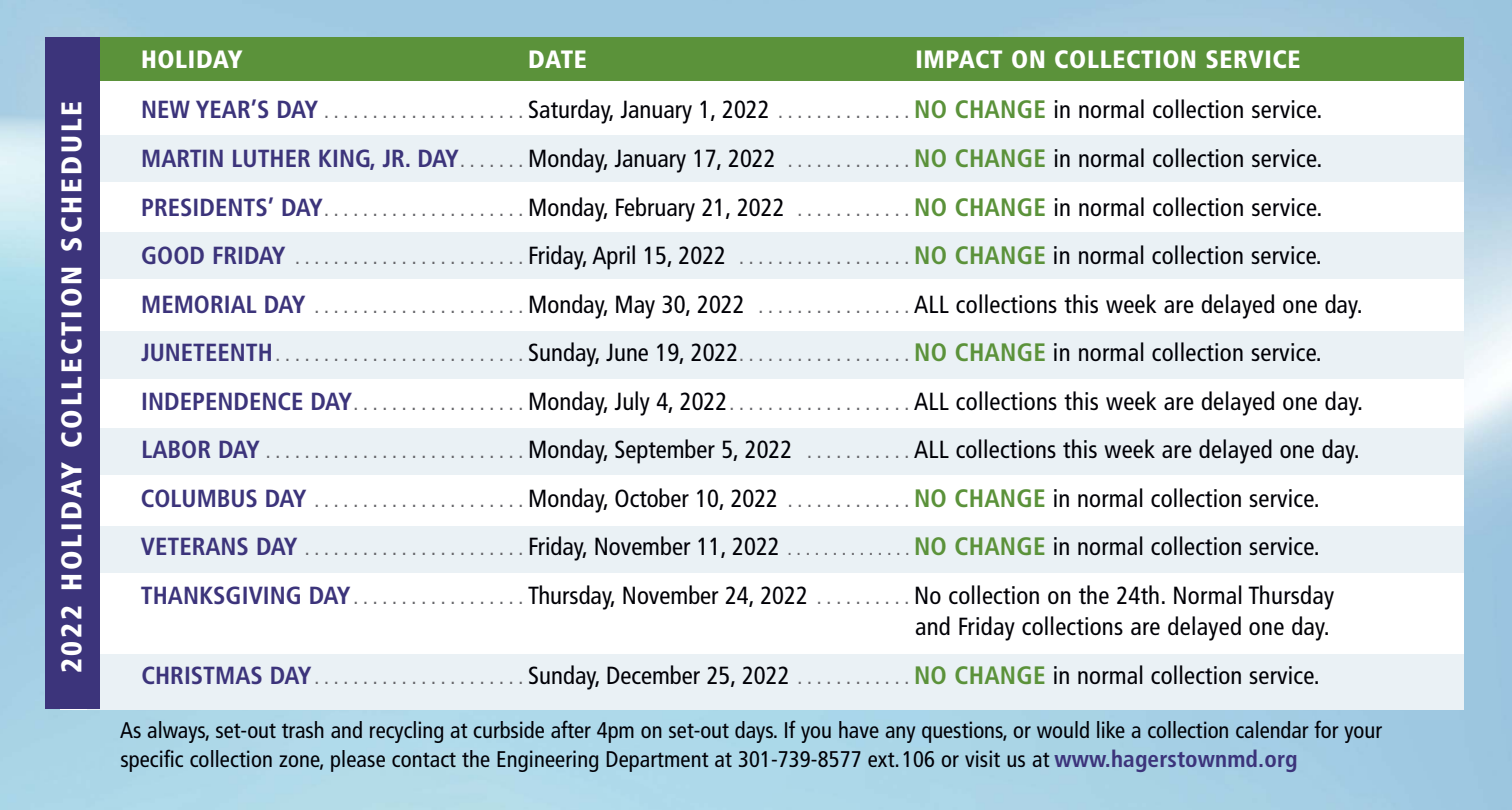
<style>
.page{position:relative;width:1512px;height:810px;background:#fff}
.page>*{position:absolute;margin:0;border:0;box-sizing:border-box;transform-origin:0 0}
.t1{font:900 condensed 28.5px "Frutiger";letter-spacing:.105em;color:#fff}
.t2{font:900 condensed 25.2px "Frutiger";letter-spacing:.025em;color:#fff}
.t3{font:condensed 24.6px/48.6px "Frutiger";letter-spacing:.005em;color:#000006}
.t4{font:condensed 22.8px/28.5px "Frutiger";color:#000006}
.t5{font:condensed 20.4px "Frutiger";color:#66666a}
.s1{font-weight:700;color:#3c347b}
.s2{font-size:20.4px;color:#66666a}
.s3{font-weight:700;font-size:25.2px;color:#5b923a}
.s4{font-weight:700;font-size:24.6px;color:#3c347b}
.s5{font-size:24.6px;color:#000006}
.s6{font-size:18.9px;color:#66666a}
.s7{font-weight:700;font-size:23.4px;color:#3c347b}
</style>
<div class="page">
<img style="left:0;top:0;width:1512px;height:810px">
<div style="left:60px;top:45px;width:1404px;height:664px;background:#fff"></div>
<div style="left:94px;top:135px;width:1370px;height:47px;background:#eaf1f5"></div>
<div style="left:96px;top:232px;width:1368px;height:47px;background:#eaf1f5"></div>
<div style="left:72px;top:331px;width:1392px;height:47px;background:#eaf1f5"></div>
<div style="left:69px;top:428px;width:1395px;height:47px;background:#eaf1f5"></div>
<div style="left:87px;top:526px;width:1377px;height:46px;background:#eaf1f5"></div>
<div style="left:87px;top:654px;width:1377px;height:55px;background:#eaf1f5"></div>
<div style="left:60px;top:38px;width:1404px;height:43px;background:#5b923a"></div>
<div style="left:45px;top:38px;width:55px;height:671px;background:#3c347b"></div>
<p class="t1" style="left:54px;top:673px;width:574px;rotate:-90deg">2022 HOLIDAY COLLECTION SCHEDULE</p>
<p class="t2" style="left:141px;top:44px;width:103px">HOLIDAY</p>
<p class="t2" style="left:528px;top:44px;width:60px">DATE</p>
<p class="t2" style="left:916px;top:44px;width:386px">IMPACT ON COLLECTION SERVICE</p>
<p class="t3" style="left:141px;top:86px;width:1223px"><span class="s1">NEW YEAR’S DAY</span> <span class="s2">. . . . . . . . . . . . . . . . . . . . .</span> Saturday, January 1, 2022 <span class="s2">. . . . . . . . . . . . . .</span> <span class="s3">NO CHANGE</span> in normal collection service.<br><span class="s1">MARTIN LUTHER KING, JR. DAY</span><span class="s2">. . . . . . .</span> Monday, January 17, 2022 <span class="s2">. . . . . . . . . . . . .</span> <span class="s3">NO CHANGE</span> in normal collection service.<br><span class="s1">PRESIDENTS’ DAY</span><span class="s2">. . . . . . . . . . . . . . . . . . . . .</span> Monday, February 21, 2022 <span class="s2">. . . . . . . . . . . .</span> <span class="s3">NO CHANGE</span> in normal collection service.<br><span class="s1">GOOD FRIDAY</span> <span class="s2">. . . . . . . . . . . . . . . . . . . . . . . .</span> Friday, April 15, 2022 <span class="s2">. . . . . . . . . . . . . . . . . .</span> <span class="s3">NO CHANGE</span> in normal collection service.<br><span class="s1">MEMORIAL DAY</span> <span class="s2">. . . . . . . . . . . . . . . . . . . . . .</span> Monday, May 30, 2022 <span class="s2">. . . . . . . . . . . . . . . .</span> ALL collections this week are delayed one day.</p>
<p class="t5" style="left:141px;top:342px;width:1182px"><span class="s4">JUNETEENTH</span>. . . . . . . . . . . . . . . . . . . . . . . . . . <span class="s5">Sunday, June 19, 2022</span>. . . . . . . . . . . . . . . . . . <span class="s3">NO CHANGE</span> <span class="s5">in normal collection service.</span></p>
<p class="t3" style="left:141px;top:377px;width:1224px"><span class="s1">INDEPENDENCE DAY</span><span class="s2">. . . . . . . . . . . . . . . . . .</span> Monday, July 4, 2022<span class="s2">. . . . . . . . . . . . . . . . . . .</span> ALL collections this week are delayed one day.<br><span class="s1">LABOR DAY</span> <span class="s2">. . . . . . . . . . . . . . . . . . . . . . . . . . .</span> Monday, September 5, 2022 <span class="s2">. . . . . . . . . . .</span> ALL collections this week are delayed one day.<br><span class="s1">COLUMBUS DAY</span> <span class="s2">. . . . . . . . . . . . . . . . . . . . . .</span> Monday, October 10, 2022 <span class="s2">. . . . . . . . . . . . .</span> <span class="s3">NO CHANGE</span> in normal collection service.<br><span class="s1">VETERANS DAY</span> <span class="s2">. . . . . . . . . . . . . . . . . . . . . . .</span> Friday, November 11, 2022 <span class="s6">. . . . . . . . . . . . . .</span> <span class="s3">NO CHANGE</span> in normal collection service.<br><span class="s1">THANKSGIVING DAY</span><span class="s2">. . . . . . . . . . . . . . . . . .</span> Thursday, November 24, 2022 <span class="s2">. . . . . . . . . .</span> No collection on the 24th. Normal Thursday</p>
<p class="t3" style="left:141px;top:603px;width:1190px;text-indent:774px">and Friday collections are delayed one day.<br><span class="s1">CHRISTMAS DAY</span><span class="s2">. . . . . . . . . . . . . . . . . . . . . .</span> Sunday, December 25, 2022 <span class="s2">. . . . . . . . . . . .</span> <span class="s3">NO CHANGE</span> in normal collection service.</p>
<p class="t4" style="left:120px;top:716px;width:1264px">As always, set-out trash and recycling at curbside after 4pm on set-out days. If you have any questions, or would like a collection calendar for your specific collection zone, please contact the Engineering Department at 301-739-8577 ext.106 or visit us at <span class="s7">www.hagerstownmd.org</span></p>
</div>
